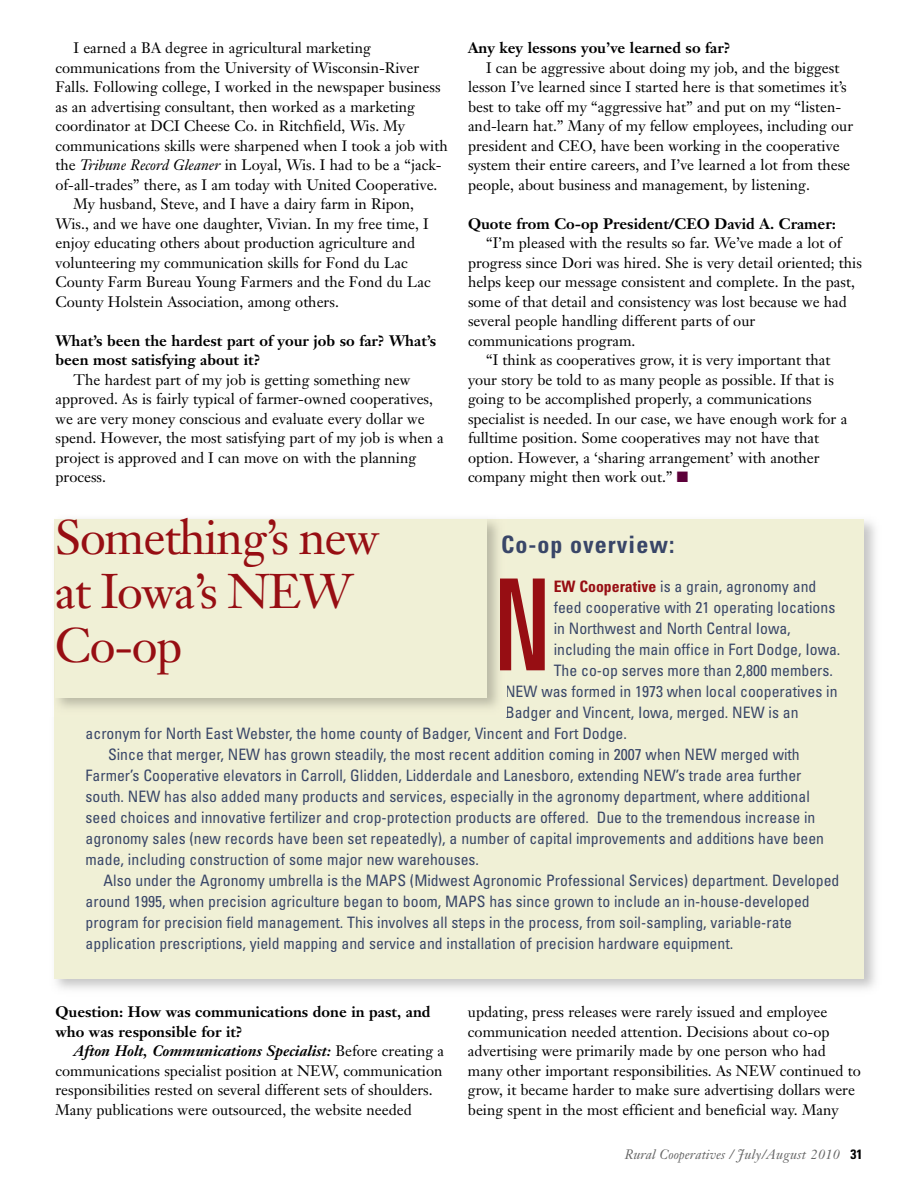
<style>
.page{position:relative;width:918px;height:1188px;background:#fff}
.page>*{position:absolute;margin:0;border:0;box-sizing:border-box;transform-origin:0 0}
.t1{font:ultra-condensed 127.2px "Univers";color:#970e13}
.t2{font:48px/54px "Janson Text";letter-spacing:-.025em;color:#970e13}
.t3{font:700 condensed 24px "Univers";letter-spacing:.045em;color:#394668}
.t4{font:condensed 15.75px "Univers";color:#394668}
.t5{font:15px/19.5px "Janson Text";color:#000}
.t6{font:700 15px/19.5px "Janson Text";color:#000}
.t7{font:italic 13.5px "Janson Text";color:#666}
.s1{font-style:italic}
.s2{color:#5d003a}
.s3{font-weight:700;color:#970e13}
.s4{font-weight:700;font-style:italic}
.s5{font-family:"Univers";font-weight:700;font-style:normal;font-stretch:condensed;color:#000}
</style>
<div class="page">
<div style="left:54px;top:519px;width:810px;height:459px;background:#f0f0d6"></div>
<p class="t5" style="left:74px;top:40px;width:299px">I earned a BA degree in agricultural marketing</p>
<p class="t5" style="left:56px;top:59px;width:365px">communications from the University of Wisconsin-River</p>
<p class="t5" style="left:56px;top:79px;width:387px">Falls. Following college, I worked in the newspaper business</p>
<p class="t5" style="left:56px;top:98px;width:361px">as an advertising consultant, then worked as a marketing</p>
<p class="t5" style="left:56px;top:118px;width:351px">coordinator at DCI Cheese Co. in Ritchfield, Wis. My</p>
<p class="t5" style="left:56px;top:137px;width:394px">communications skills were sharpened when I took a job with</p>
<p class="t5" style="left:56px;top:157px;width:388px">the <span class="s1">Tribune Record Gleaner</span> in Loyal, Wis. I had to be a “jack-</p>
<p class="t5" style="left:56px;top:176px;width:384px">of-all-trades” there, as I am today with United Cooperative.</p>
<p class="t5" style="left:74px;top:196px;width:342px">My husband, Steve, and I have a dairy farm in Ripon,</p>
<p class="t5" style="left:56px;top:215px;width:375px">Wis., and we have one daughter, Vivian. In my free time, I</p>
<p class="t5" style="left:56px;top:235px;width:361px">enjoy educating others about production agriculture and</p>
<p class="t5" style="left:56px;top:254px;width:354px">volunteering my communication skills for Fond du Lac</p>
<p class="t5" style="left:56px;top:274px;width:377px">County Farm Bureau Young Farmers and the Fond du Lac</p>
<p class="t5" style="left:56px;top:293px;width:285px">County Holstein Association, among others.</p>
<p class="t6" style="left:56px;top:332px;width:382px">What’s been the hardest part of your job so far? What’s been most satisfying about it?</p>
<p class="t5" style="left:56px;top:371px;width:390px;text-indent:18px">The hardest part of my job is getting something new approved. As is fairly typical of farmer-owned cooperatives, we are very money conscious and evaluate every dollar we spend. However, the most satisfying part of my job is when a project is approved and I can move on with the planning process.</p>
<p class="t6" style="left:468px;top:40px;width:264px">Any key lessons you’ve learned so far?</p>
<p class="t5" style="left:468px;top:59px;width:387px;text-indent:18px">I can be aggressive about doing my job, and the biggest lesson I’ve learned since I started here is that sometimes it’s best to take off my “aggressive hat” and put on my “listen&shy;and-learn hat.” Many of my fellow employees, including our president and CEO, have been working in the cooperative system their entire careers, and I’ve learned a lot from these people, about business and management, by listening.</p>
<p class="t6" style="left:468px;top:215px;width:369px">Quote from Co-op President/CEO David A. Cramer:</p>
<p class="t5" style="left:486px;top:235px;width:357px">“I’m pleased with the results so far. We’ve made a lot of</p>
<p class="t5" style="left:468px;top:254px;width:396px">progress since Dori was hired. She is very detail oriented; this</p>
<p class="t5" style="left:468px;top:274px;width:388px">helps keep our message consistent and complete. In the past,</p>
<p class="t5" style="left:468px;top:293px;width:380px">some of that detail and consistency was lost because we had</p>
<p class="t5" style="left:468px;top:313px;width:289px">several people handling different parts of our</p>
<p class="t5" style="left:468px;top:332px;width:169px">communications program.</p>
<p class="t5" style="left:486px;top:352px;width:346px">“I think as cooperatives grow, it is very important that</p>
<p class="t5" style="left:468px;top:371px;width:368px">your story be told to as many people as possible. If that is</p>
<p class="t5" style="left:468px;top:391px;width:345px">going to be accomplished properly, a communications</p>
<p class="t5" style="left:468px;top:410px;width:381px">specialist is needed. In our case, we have enough work for a</p>
<p class="t5" style="left:468px;top:430px;width:353px">fulltime position. Some cooperatives may not have that</p>
<p class="t5" style="left:468px;top:449px;width:353px">option. However, a ‘sharing arrangement’ with another</p>
<p class="t5" style="left:468px;top:469px;width:222px">company might then work out.” <span class="s2">■</span></p>
<h2 class="t2" style="left:55px;top:515px;width:326px">Something’s new at Iowa’s NEW<br>Co-op</h2>
<h3 class="t3" style="left:501px;top:536px;width:175px">Co-op overview:</h3>
<h1 class="t1" style="left:495px;top:578px;width:56px">N</h1>
<p class="t4" style="left:554px;top:580px;width:264px"><span class="s3">EW Cooperative</span> is a grain, agronomy and</p>
<p class="t4" style="left:554px;top:601px;width:283px">feed cooperative with 21 operating locations</p>
<p class="t4" style="left:554px;top:622px;width:239px">in Northwest and North Central Iowa,</p>
<p class="t4" style="left:554px;top:643px;width:288px">including the main office in Fort Dodge, Iowa.</p>
<p class="t4" style="left:554px;top:664px;width:281px">The co-op serves more than 2,800 members.</p>
<p class="t4" style="left:505px;top:685px;width:334px">NEW was formed in 1973 when local cooperatives in</p>
<p class="t4" style="left:505px;top:706px;width:295px">Badger and Vincent, Iowa, merged. NEW is an</p>
<p class="t4" style="left:86px;top:727px;width:543px">acronym for North East Webster, the home county of Badger, Vincent and Fort Dodge.</p>
<p class="t4" style="left:108px;top:748px;width:693px">Since that merger, NEW has grown steadily, the most recent addition coming in 2007 when NEW merged with</p>
<p class="t4" style="left:86px;top:769px;width:717px">Farmer’s Cooperative elevators in Carroll, Glidden, Lidderdale and Lanesboro, extending NEW’s trade area further</p>
<p class="t4" style="left:86px;top:790px;width:726px">south. NEW has also added many products and services, especially in the agronomy department, where additional</p>
<p class="t4" style="left:86px;top:811px;width:731px">seed choices and innovative fertilizer and crop-protection products are offered. Due to the tremendous increase in</p>
<p class="t4" style="left:86px;top:832px;width:740px">agronomy sales (new records have been set repeatedly), a number of capital improvements and additions have been</p>
<p class="t4" style="left:86px;top:853px;width:395px">made, including construction of some major new warehouses.</p>
<p class="t4" style="left:104px;top:874px;width:737px">Also under the Agronomy umbrella is the MAPS (Midwest Agronomic Professional Services) department. Developed</p>
<p class="t4" style="left:86px;top:895px;width:726px">around 1995, when precision agriculture began to boom, MAPS has since grown to include an in-house-developed</p>
<p class="t4" style="left:86px;top:916px;width:708px">program for precision field management. This involves all steps in the process, from soil-sampling, variable-rate</p>
<p class="t4" style="left:86px;top:937px;width:649px">application prescriptions, yield mapping and service and installation of precision hardware equipment.</p>
<p class="t6" style="left:56px;top:1004px;width:377px">Question: How was communications done in past, and who was responsible for it?</p>
<p class="t5" style="left:55px;top:1043px;width:390px;text-indent:18px"><span class="s4">Afton Holt, Communications Specialist:</span> Before creating a communications specialist position at NEW, communication responsibilities rested on several different sets of shoulders.<br>Many publications were outsourced, the website needed</p>
<p class="t5" style="left:468px;top:1004px;width:394px">updating, press releases were rarely issued and employee communication needed attention. Decisions about co-op advertising were primarily made by one person who had many other important responsibilities. As NEW continued to grow, it became harder to make sure advertising dollars were being spent in the most efficient and beneficial way. Many</p>
<p class="t7" style="left:625px;top:1149px;width:239px">Rural Cooperatives / July/August 2010 <span class="s5">31</span></p>
</div>
